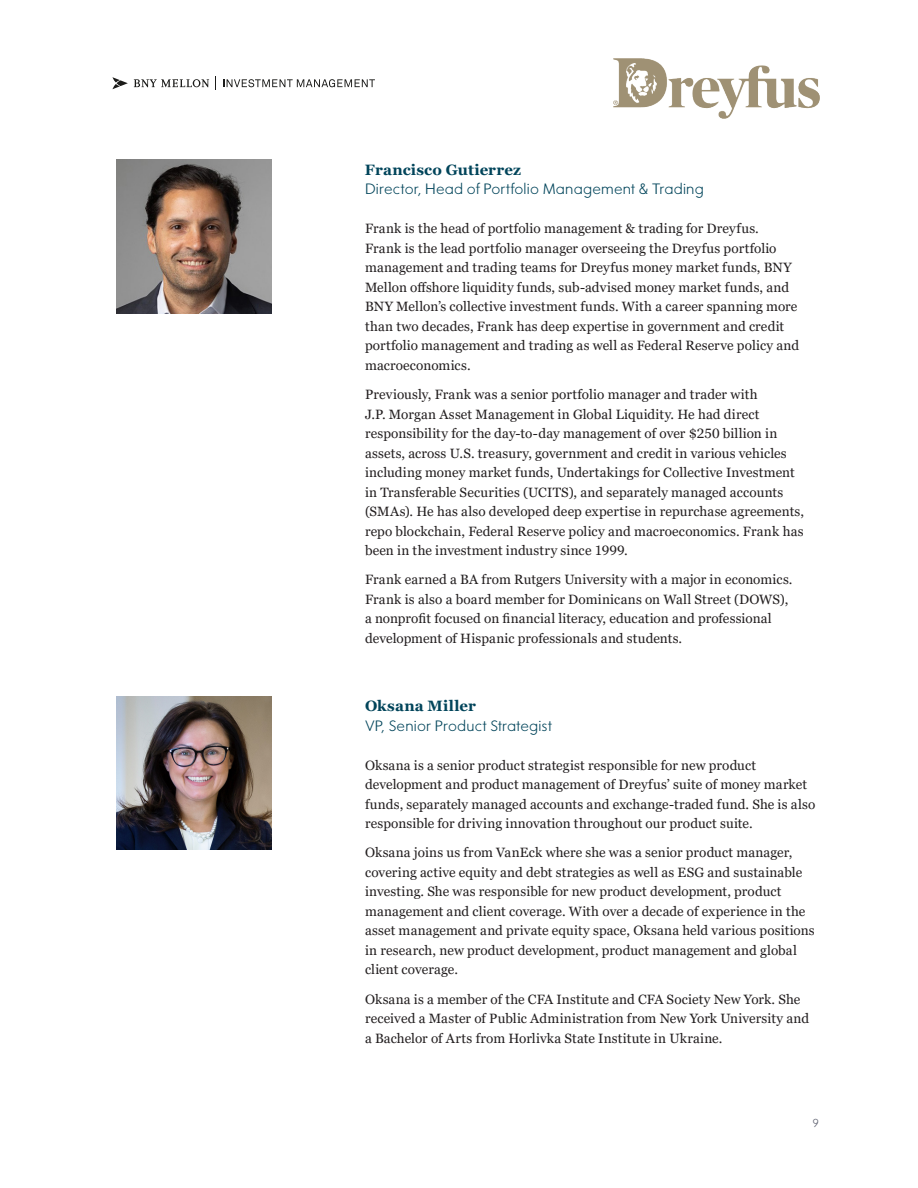
<style>
.page{position:relative;width:918px;height:1188px;background:#fff}
.page>*{position:absolute;margin:0;border:0;box-sizing:border-box;transform-origin:0 0}
.Byline{font:300 15px "Primana Pro";letter-spacing:.015em;color:#00445a}
.Byline-2{font:700 15px "Georgia Pro";letter-spacing:.01em;color:#00445a}
.Body{font:13.5px/19.5px "Georgia Pro";letter-spacing:.01em;color:#231f20}
.t1{font:300 11.7px "Primana Pro";color:#5d606f}
</style>
<div class="page">
<img style="left:614px;top:59px;width:205px;height:59px">
<svg style="left:223px;top:79px;width:152px;height:8px"></svg>
<svg style="left:112px;top:77px;width:16px;height:12px"></svg>
<svg style="left:134px;top:79px;width:75px;height:8px"></svg>
<img style="left:117px;top:160px;width:155px;height:153px">
<img style="left:117px;top:696px;width:155px;height:154px">
<h1 class="Byline-2" style="left:365px;top:161px;width:158px">Francisco Gutierrez</h1>
<h1 class="Byline" style="left:365px;top:180px;width:340px">Director, Head of Portfolio Management &amp; Trading</h1>
<p class="Body" style="left:365px;top:219px;width:436px">Frank is the head of portfolio management &amp; trading for Dreyfus.<br>Frank is the lead portfolio manager overseeing the Dreyfus portfolio management and trading teams for Dreyfus money market funds, BNY Mellon offshore liquidity funds, sub-advised money market funds, and BNY Mellon’s collective investment funds. With a career spanning more than two decades, Frank has deep expertise in government and credit portfolio management and trading as well as Federal Reserve policy and macroeconomics.</p>
<p class="Body" style="left:365px;top:385px;width:441px">Previously, Frank was a senior portfolio manager and trader with<br>J.P. Morgan Asset Management in Global Liquidity. He had direct responsibility for the day-to-day management of over $250 billion in assets, across U.S. treasury, government and credit in various vehicles including money market funds, Undertakings for Collective Investment in Transferable Securities (UCITS), and separately managed accounts (SMAs). He has also developed deep expertise in repurchase agreements, repo blockchain, Federal Reserve policy and macroeconomics. Frank has been in the investment industry since 1999.</p>
<p class="Body" style="left:365px;top:570px;width:429px">Frank earned a BA from Rutgers University with a major in economics.<br>Frank is also a board member for Dominicans on Wall Street (DOWS), a nonprofit focused on financial literacy, education and professional development of Hispanic professionals and students.</p>
<h1 class="Byline-2" style="left:365px;top:697px;width:112px">Oksana Miller</h1>
<h1 class="Byline" style="left:365px;top:717px;width:188px">VP, Senior Product Strategist</h1>
<p class="Body" style="left:365px;top:756px;width:452px">Oksana is a senior product strategist responsible for new product development and product management of Dreyfus’ suite of money market funds, separately managed accounts and exchange-traded fund. She is also responsible for driving innovation throughout our product suite.</p>
<p class="Body" style="left:365px;top:843px;width:451px">Oksana joins us from VanEck where she was a senior product manager, covering active equity and debt strategies as well as ESG and sustainable investing. She was responsible for new product development, product management and client coverage. With over a decade of experience in the asset management and private equity space, Oksana held various positions in research, new product development, product management and global client coverage.</p>
<p class="Body" style="left:365px;top:990px;width:446px">Oksana is a member of the CFA Institute and CFA Society New York. She received a Master of Public Administration from New York University and a Bachelor of Arts from Horlivka State Institute in Ukraine.</p>
<p class="t1" style="left:812px;top:1116px;width:8px">9</p>
</div>
